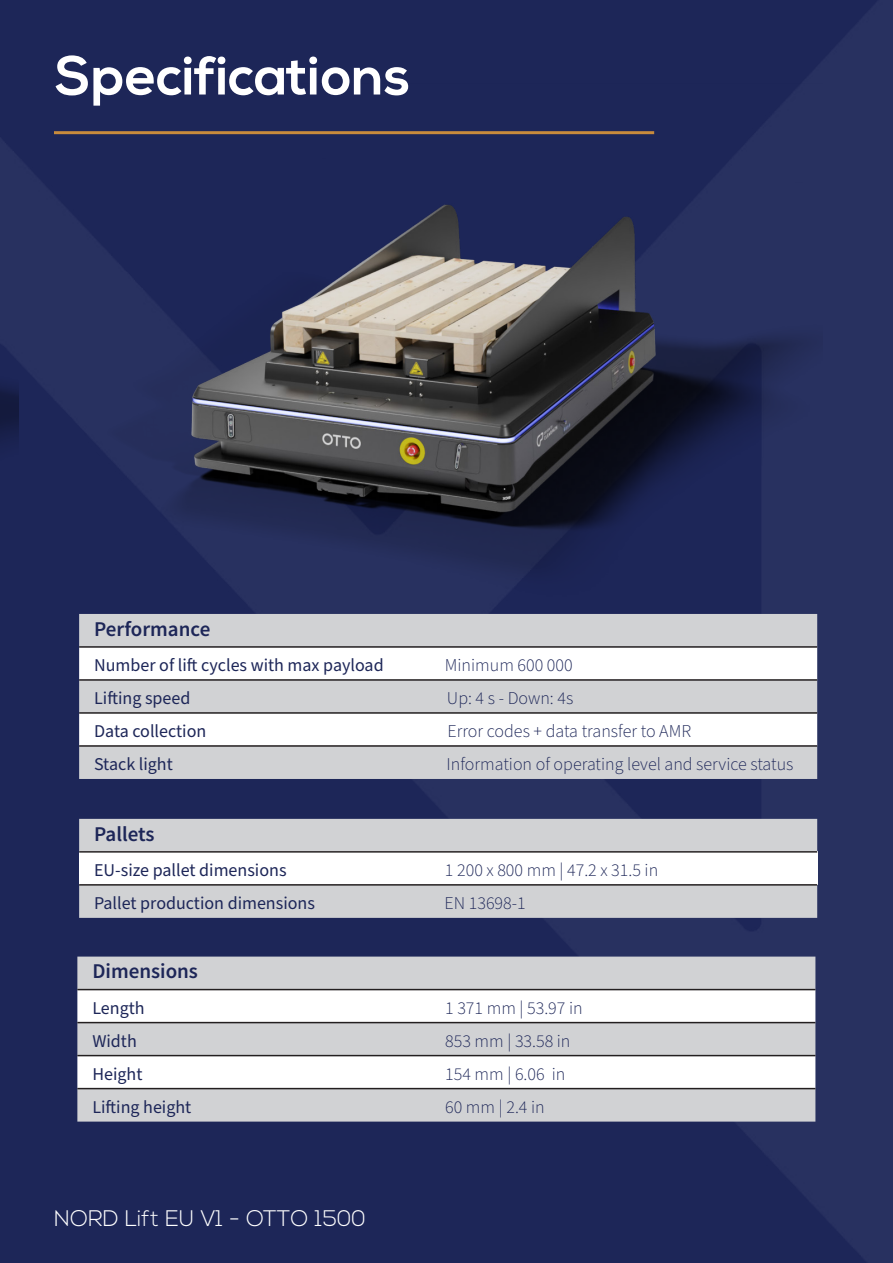
<style>
.page{position:relative;width:893px;height:1263px;background:#fff}
.page>*{position:absolute;margin:0;border:0;box-sizing:border-box;transform-origin:0 0}
.t1{font:700 54px "Nexa";color:#fff}
.t2{font:300 22.5px "Nexa";color:#fff}
.t3{font:600 21px "Source Sans Pro";color:#1d2658}
.t4{font:300 18px "Source Sans Pro";color:#1d2658}
.t5{font:18px "Source Sans Pro";color:#1d2658}
</style>
<div class="page">
<img style="left:0;top:0;width:893px;height:1263px">
<img style="left:83px;top:82px;width:740px;height:521px">
<img style="left:0;top:136px;width:1px;height:1073px">
<hr style="left:54px;top:131px;width:600px;height:3px;background:#c88b3c">
<div style="left:77px;top:956px;width:738px;height:165px;background:#d1d2d4"></div>
<svg style="left:77px;top:990px;width:738px;height:98px"></svg>
<hr style="left:77px;top:989px;width:738px;height:1px;background:#231f20">
<hr style="left:77px;top:1022px;width:738px;height:1px;background:#231f20">
<hr style="left:77px;top:1055px;width:738px;height:1px;background:#231f20">
<hr style="left:77px;top:1088px;width:738px;height:1px;background:#231f20">
<div style="left:79px;top:614px;width:738px;height:165px;background:#d1d2d4"></div>
<svg style="left:79px;top:648px;width:738px;height:97px"></svg>
<hr style="left:79px;top:646px;width:738px;height:2px;background:#231f20">
<hr style="left:79px;top:679px;width:738px;height:2px;background:#231f20">
<hr style="left:79px;top:712px;width:738px;height:2px;background:#231f20">
<hr style="left:79px;top:745px;width:738px;height:2px;background:#231f20">
<div style="left:79px;top:819px;width:738px;height:99px;background:#d1d2d4"></div>
<div style="left:79px;top:852px;width:738px;height:33px;background:#fff"></div>
<hr style="left:79px;top:851px;width:738px;height:2px;background:#231f20">
<hr style="left:79px;top:884px;width:738px;height:2px;background:#231f20">
<img style="left:0;top:188px;width:18px;height:412px">
<p class="t1" style="left:55px;top:45px;width:357px">Specifications</p>
<p class="t3" style="left:94px;top:615px;width:118px">Performance</p>
<p class="t5" style="left:94px;top:653px;width:291px">Number of lift cycles with max payload</p>
<p class="t4" style="left:445px;top:653px;width:129px">Minimum 600 000</p>
<p class="t5" style="left:94px;top:686px;width:98px">Lifting speed</p>
<p class="t4" style="left:447px;top:686px;width:128px">Up: 4 s - Down: 4s</p>
<p class="t5" style="left:94px;top:719px;width:114px">Data collection</p>
<p class="t4" style="left:448px;top:719px;width:245px">Error codes + data transfer to AMR</p>
<p class="t5" style="left:94px;top:752px;width:80px">Stack light</p>
<p class="t4" style="left:446px;top:752px;width:349px">Information of operating level and service status</p>
<p class="t3" style="left:94px;top:820px;width:62px">Pallets</p>
<p class="t5" style="left:94px;top:858px;width:194px">EU-size pallet dimensions</p>
<p class="t4" style="left:445px;top:858px;width:215px">1 200 x 800 mm | 47.2 x 31.5 in</p>
<p class="t5" style="left:94px;top:891px;width:222px">Pallet production dimensions</p>
<p class="t4" style="left:445px;top:891px;width:83px">EN 13698-1</p>
<p class="t3" style="left:92px;top:957px;width:107px">Dimensions</p>
<p class="t5" style="left:92px;top:996px;width:54px">Length</p>
<p class="t4" style="left:445px;top:996px;width:139px">1 371 mm | 53.97 in</p>
<p class="t5" style="left:92px;top:1029px;width:46px">Width</p>
<p class="t4" style="left:445px;top:1029px;width:127px">853 mm | 33.58 in</p>
<p class="t5" style="left:92px;top:1062px;width:52px">Height</p>
<p class="t4" style="left:445px;top:1062px;width:122px">154 mm | 6.06 in</p>
<p class="t5" style="left:92px;top:1095px;width:101px">Lifting height</p>
<p class="t4" style="left:445px;top:1095px;width:101px">60 mm | 2.4 in</p>
<p class="t2" style="left:54px;top:1205px;width:313px">NORD Lift EU V1 - OTTO 1500</p>
</div>
